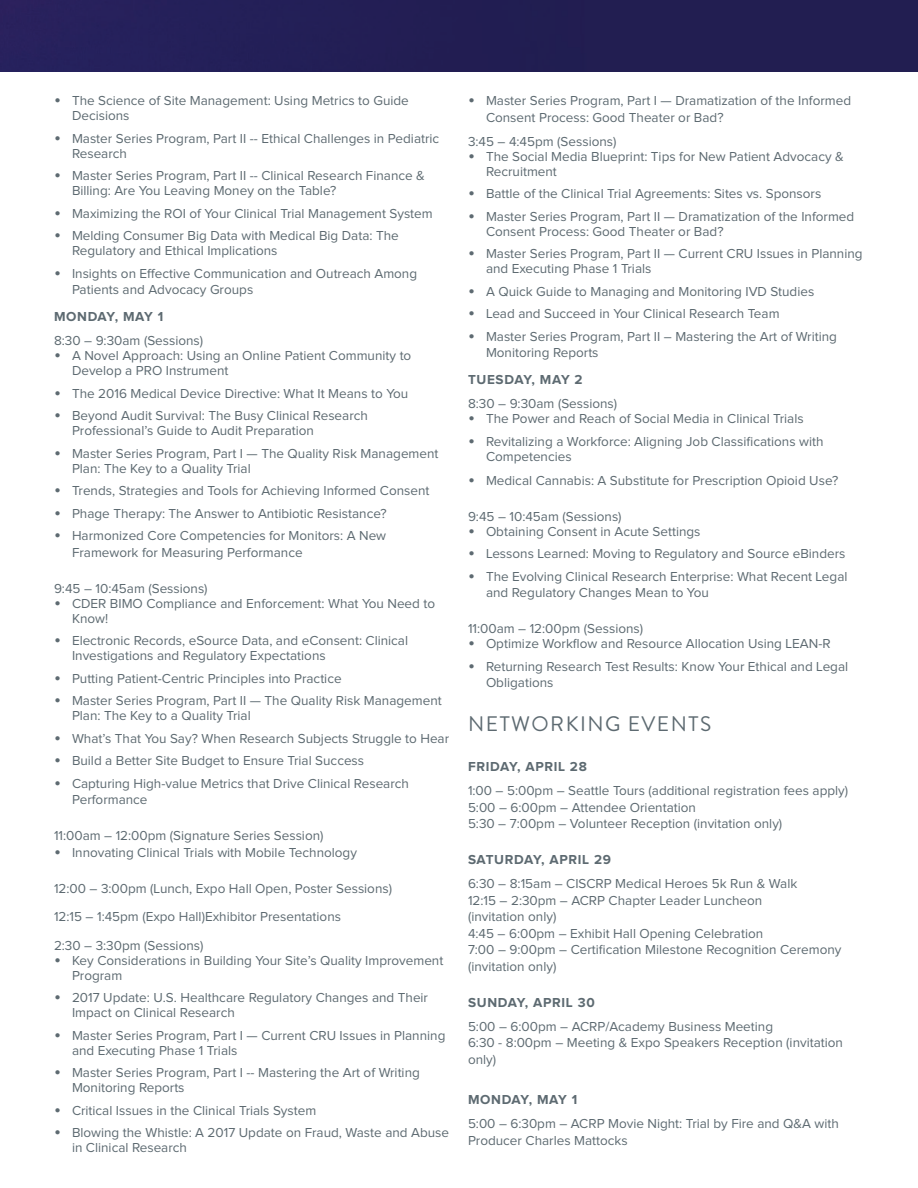
<style>
.page{position:relative;width:918px;height:1188px;background:#fff}
.page>*{position:absolute;margin:0;border:0;box-sizing:border-box;transform-origin:0 0}
.t1{font:21px "Brandon Grotesque";letter-spacing:.07em;color:#5d6a71}
.t2{font:13.5px/15px "Proxima Nova";color:#5d6a71}
.t3{font:700 13.5px "Proxima Nova";letter-spacing:.05em;color:#5d6a71}
.s1{font-size:19.5px}
</style>
<div class="page">
<img style="left:0;top:0;width:918px;height:72px">
<p class="t2" style="left:72px;top:94px;width:338px;text-indent:-18px"><span class="s1">•</span> The Science of Site Management: Using Metrics to Guide<br>Decisions</p>
<p class="t2" style="left:72px;top:131px;width:369px;text-indent:-18px"><span class="s1">•</span> Master Series Program, Part II -- Ethical Challenges in Pediatric<br>Research</p>
<p class="t2" style="left:72px;top:169px;width:354px;text-indent:-18px"><span class="s1">•</span> Master Series Program, Part II -- Clinical Research Finance &amp;<br>Billing: Are You Leaving Money on the Table?</p>
<p class="t2" style="left:54px;top:206px;width:380px"><span class="s1">•</span> Maximizing the ROI of Your Clinical Trial Management System</p>
<p class="t2" style="left:72px;top:229px;width:328px;text-indent:-18px"><span class="s1">•</span> Melding Consumer Big Data with Medical Big Data: The<br>Regulatory and Ethical Implications</p>
<p class="t2" style="left:72px;top:265px;width:347px;line-height:16.5px;text-indent:-18px"><span class="s1">•</span> Insights on Effective Communication and Outreach Among<br>Patients and Advocacy Groups</p>
<p class="t3" style="left:54px;top:310px;width:111px">MONDAY, MAY 1</p>
<p class="t2" style="left:54px;top:334px;width:151px">8:30 – 9:30am (Sessions)</p>
<p class="t2" style="left:72px;top:349px;width:341px;text-indent:-18px"><span class="s1">•</span> A Novel Approach: Using an Online Patient Community to<br>Develop a PRO Instrument</p>
<p class="t2" style="left:54px;top:386px;width:356px"><span class="s1">•</span> The 2016 Medical Device Directive: What It Means to You</p>
<p class="t2" style="left:72px;top:409px;width:297px;text-indent:-18px"><span class="s1">•</span> Beyond Audit Survival: The Busy Clinical Research<br>Professional’s Guide to Audit Preparation</p>
<p class="t2" style="left:72px;top:446px;width:368px;text-indent:-18px"><span class="s1">•</span> Master Series Program, Part I — The Quality Risk Management<br>Plan: The Key to a Quality Trial</p>
<p class="t2" style="left:54px;top:484px;width:377px"><span class="s1">•</span> Trends, Strategies and Tools for Achieving Informed Consent</p>
<p class="t2" style="left:54px;top:506px;width:334px"><span class="s1">•</span> Phage Therapy: The Answer to Antibiotic Resistance?</p>
<p class="t2" style="left:72px;top:528px;width:316px;line-height:16.5px;text-indent:-18px"><span class="s1">•</span> Harmonized Core Competencies for Monitors: A New<br>Framework for Measuring Performance</p>
<p class="t2" style="left:54px;top:581px;width:155px">9:45 – 10:45am (Sessions)</p>
<p class="t2" style="left:72px;top:596px;width:365px;text-indent:-18px"><span class="s1">•</span> CDER BIMO Compliance and Enforcement: What You Need to<br>Know!</p>
<p class="t2" style="left:72px;top:634px;width:338px;text-indent:-18px"><span class="s1">•</span> Electronic Records, eSource Data, and eConsent: Clinical<br>Investigations and Regulatory Expectations</p>
<p class="t2" style="left:54px;top:671px;width:289px"><span class="s1">•</span> Putting Patient-Centric Principles into Practice</p>
<p class="t2" style="left:72px;top:694px;width:371px;text-indent:-18px"><span class="s1">•</span> Master Series Program, Part II — The Quality Risk Management<br>Plan: The Key to a Quality Trial</p>
<p class="t2" style="left:54px;top:731px;width:397px"><span class="s1">•</span> What’s That You Say? When Research Subjects Struggle to Hear</p>
<p class="t2" style="left:54px;top:754px;width:312px"><span class="s1">•</span> Build a Better Site Budget to Ensure Trial Success</p>
<p class="t2" style="left:72px;top:775px;width:339px;line-height:16.5px;text-indent:-18px"><span class="s1">•</span> Capturing High-value Metrics that Drive Clinical Research<br>Performance</p>
<p class="t2" style="left:54px;top:829px;width:271px">11:00am – 12:00pm (Signature Series Session)</p>
<p class="t2" style="left:54px;top:845px;width:304px"><span class="s1">•</span> Innovating Clinical Trials with Mobile Technology</p>
<p class="t2" style="left:54px;top:875px;width:340px;line-height:28.5px">12:00 – 3:00pm (Lunch, Expo Hall Open, Poster Sessions)<br>12:15 – 1:45pm (Expo Hall)Exhibitor Presentations<br>2:30 – 3:30pm (Sessions)</p>
<p class="t2" style="left:72px;top:953px;width:373px;text-indent:-18px"><span class="s1">•</span> Key Considerations in Building Your Site’s Quality Improvement<br>Program</p>
<p class="t2" style="left:72px;top:991px;width:358px;text-indent:-18px"><span class="s1">•</span> 2017 Update: U.S. Healthcare Regulatory Changes and Their<br>Impact on Clinical Research</p>
<p class="t2" style="left:72px;top:1028px;width:375px;text-indent:-18px"><span class="s1">•</span> Master Series Program, Part I — Current CRU Issues in Planning and Executing Phase 1 Trials</p>
<p class="t2" style="left:72px;top:1066px;width:349px;text-indent:-18px"><span class="s1">•</span> Master Series Program, Part I -- Mastering the Art of Writing<br>Monitoring Reports</p>
<p class="t2" style="left:54px;top:1103px;width:264px"><span class="s1">•</span> Critical Issues in the Clinical Trials System</p>
<p class="t2" style="left:72px;top:1126px;width:379px;text-indent:-18px"><span class="s1">•</span> Blowing the Whistle: A 2017 Update on Fraud, Waste and Abuse in Clinical Research</p>
<p class="t2" style="left:486px;top:93px;width:367px;line-height:16.5px;text-indent:-18px"><span class="s1">•</span> Master Series Program, Part I — Dramatization of the Informed<br>Consent Process: Good Theater or Bad?</p>
<p class="t2" style="left:468px;top:134px;width:150px">3:45 – 4:45pm (Sessions)</p>
<p class="t2" style="left:486px;top:149px;width:359px;text-indent:-18px"><span class="s1">•</span> The Social Media Blueprint: Tips for New Patient Advocacy &amp;<br>Recruitment</p>
<p class="t2" style="left:468px;top:187px;width:355px"><span class="s1">•</span> Battle of the Clinical Trial Agreements: Sites vs. Sponsors</p>
<p class="t2" style="left:486px;top:209px;width:370px;text-indent:-18px"><span class="s1">•</span> Master Series Program, Part II — Dramatization of the Informed<br>Consent Process: Good Theater or Bad?</p>
<p class="t2" style="left:486px;top:247px;width:378px;text-indent:-18px"><span class="s1">•</span> Master Series Program, Part II — Current CRU Issues in Planning and Executing Phase 1 Trials</p>
<p class="t2" style="left:468px;top:284px;width:348px"><span class="s1">•</span> A Quick Guide to Managing and Monitoring IVD Studies</p>
<p class="t2" style="left:468px;top:307px;width:313px"><span class="s1">•</span> Lead and Succeed in Your Clinical Research Team</p>
<p class="t2" style="left:486px;top:328px;width:353px;line-height:16.5px;text-indent:-18px"><span class="s1">•</span> Master Series Program, Part II – Mastering the Art of Writing<br>Monitoring Reports</p>
<p class="t3" style="left:468px;top:373px;width:116px">TUESDAY, MAY 2</p>
<p class="t2" style="left:468px;top:397px;width:151px">8:30 – 9:30am (Sessions)</p>
<p class="t2" style="left:468px;top:412px;width:337px"><span class="s1">•</span> The Power and Reach of Social Media in Clinical Trials</p>
<p class="t2" style="left:486px;top:434px;width:339px;text-indent:-18px"><span class="s1">•</span> Revitalizing a Workforce: Aligning Job Classifications with<br>Competencies</p>
<p class="t2" style="left:468px;top:473px;width:372px"><span class="s1">•</span> Medical Cannabis: A Substitute for Prescription Opioid Use?</p>
<p class="t2" style="left:468px;top:509px;width:155px">9:45 – 10:45am (Sessions)</p>
<p class="t2" style="left:468px;top:524px;width:234px"><span class="s1">•</span> Obtaining Consent in Acute Settings</p>
<p class="t2" style="left:468px;top:547px;width:379px"><span class="s1">•</span> Lessons Learned: Moving to Regulatory and Source eBinders</p>
<p class="t2" style="left:486px;top:568px;width:363px;line-height:16.5px;text-indent:-18px"><span class="s1">•</span> The Evolving Clinical Research Enterprise: What Recent Legal and Regulatory Changes Mean to You</p>
<p class="t2" style="left:468px;top:622px;width:177px">11:00am – 12:00pm (Sessions)</p>
<p class="t2" style="left:468px;top:637px;width:364px"><span class="s1">•</span> Optimize Workflow and Resource Allocation Using LEAN-R</p>
<p class="t2" style="left:486px;top:658px;width:364px;line-height:16.5px;text-indent:-18px"><span class="s1">•</span> Returning Research Test Results: Know Your Ethical and Legal<br>Obligations</p>
<h1 class="t1" style="left:468px;top:709px;width:245px">NETWORKING EVENTS</h1>
<p class="t3" style="left:468px;top:760px;width:120px">FRIDAY, APRIL 28</p>
<p class="t2" style="left:468px;top:783px;width:382px;line-height:16.5px">1:00 – 5:00pm – Seattle Tours (additional registration fees apply)<br>5:00 – 6:00pm – Attendee Orientation<br>5:30 – 7:00pm – Volunteer Reception (invitation only)</p>
<p class="t3" style="left:468px;top:854px;width:145px">SATURDAY, APRIL 29</p>
<p class="t2" style="left:468px;top:876px;width:375px;line-height:16.5px">6:30 – 8:15am – CISCRP Medical Heroes 5k Run &amp; Walk<br>12:15 – 2:30pm – ACRP Chapter Leader Luncheon<br>(invitation only)<br>4:45 – 6:00pm – Exhibit Hall Opening Celebration<br>7:00 – 9:00pm – Certification Milestone Recognition Ceremony (invitation only)</p>
<p class="t3" style="left:468px;top:996px;width:128px">SUNDAY, APRIL 30</p>
<p class="t2" style="left:468px;top:1018px;width:377px;line-height:16.5px">5:00 – 6:00pm – ACRP/Academy Business Meeting<br>6:30 - 8:00pm – Meeting &amp; Expo Speakers Reception (invitation only)</p>
<p class="t3" style="left:468px;top:1093px;width:111px">MONDAY, MAY 1</p>
<p class="t2" style="left:468px;top:1116px;width:372px;line-height:16.5px">5:00 – 6:30pm – ACRP Movie Night: Trial by Fire and Q&amp;A with<br>Producer Charles Mattocks</p>
</div>
